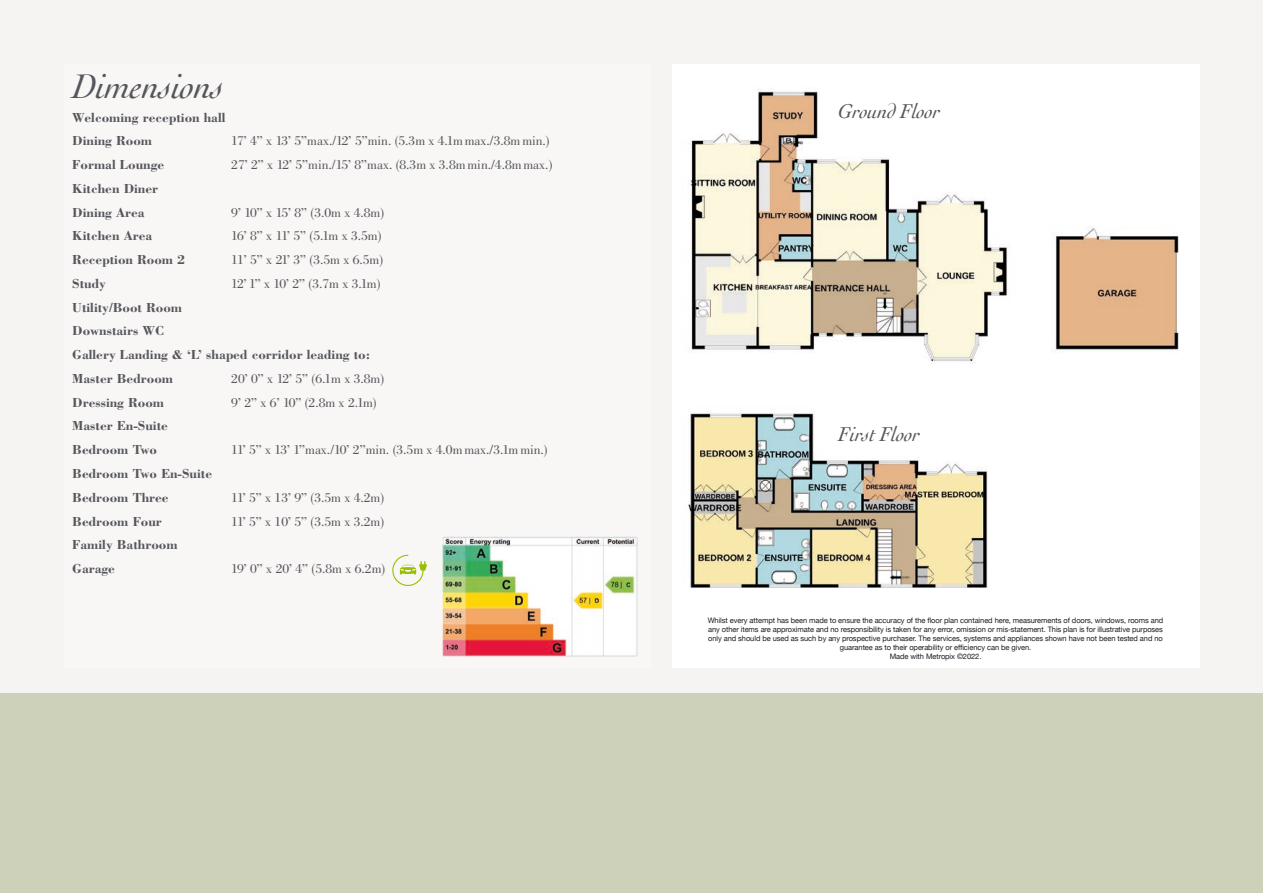
<style>
.page{position:relative;width:1263px;height:893px;background:#f5f4f2}
.page>*{position:absolute;margin:0;border:0;box-sizing:border-box;transform-origin:0 0}
.t1{font:italic 36px "Cochin";letter-spacing:-.01em;color:#56575c}
.t2{font:italic 21px "Cochin";letter-spacing:-.01em;color:#56575c}
.t3{font:13.5px "Bodoni";color:#56575c}
.t4{font:700 13.5px "Bodoni";color:#56575c}
.t5{font:7.5px/9px "Helvetica Neue";letter-spacing:-.01em;color:#1b1c20;text-align:center}
</style>
<div class="page">
<div style="left:0;top:693px;width:1263px;height:200px;background:#cdd1ba"></div>
<div style="left:672px;top:64px;width:527px;height:604px;background:#fff"></div>
<div style="left:64px;top:64px;width:587px;height:604px;background:#fafaf9"></div>
<img style="left:442px;top:536px;width:195px;height:120px">
<svg style="left:392px;top:555px;width:35px;height:31px"></svg>
<img style="left:689px;top:89px;width:490px;height:276px">
<img style="left:688px;top:412px;width:300px;height:176px">
<p class="t1" style="left:72px;top:62px;width:153px">Dimensions</p>
<p class="t4" style="left:72px;top:109px;width:155px">Welcoming reception hall</p>
<p class="t4" style="left:72px;top:133px;width:81px">Dining Room</p>
<p class="t3" style="left:231px;top:133px;width:320px">17’ 4” x 13’ 5”max./12’ 5”min. (5.3m x 4.1m max./3.8m min.)</p>
<p class="t4" style="left:72px;top:156px;width:93px">Formal Lounge</p>
<p class="t3" style="left:231px;top:157px;width:323px">27’ 2” x 12’ 5”min./15’ 8”max. (8.3m x 3.8m min./4.8m max.)</p>
<p class="t4" style="left:72px;top:180px;width:87px">Kitchen Diner</p>
<p class="t4" style="left:72px;top:204px;width:74px">Dining Area</p>
<p class="t3" style="left:231px;top:205px;width:154px">9’ 10” x 15’ 8” (3.0m x 4.8m)</p>
<p class="t4" style="left:72px;top:228px;width:81px">Kitchen Area</p>
<p class="t3" style="left:231px;top:228px;width:152px">16’ 8” x 11’ 5” (5.1m x 3.5m)</p>
<p class="t4" style="left:72px;top:251px;width:115px">Reception Room 2</p>
<p class="t3" style="left:231px;top:252px;width:153px">11’ 5” x 21’ 3” (3.5m x 6.5m)</p>
<p class="t4" style="left:72px;top:275px;width:35px">Study</p>
<p class="t3" style="left:231px;top:276px;width:151px">12’ 1” x 10’ 2” (3.7m x 3.1m)</p>
<p class="t4" style="left:72px;top:299px;width:111px">Utility/Boot Room</p>
<p class="t4" style="left:72px;top:323px;width:93px">Downstairs WC</p>
<p class="t4" style="left:72px;top:346px;width:299px">Gallery Landing &amp; ‘L’ shaped corridor leading to:</p>
<p class="t4" style="left:72px;top:370px;width:102px">Master Bedroom</p>
<p class="t3" style="left:231px;top:371px;width:154px">20’ 0” x 12’ 5” (6.1m x 3.8m)</p>
<p class="t4" style="left:72px;top:394px;width:93px">Dressing Room</p>
<p class="t3" style="left:231px;top:395px;width:147px">9’ 2” x 6’ 10” (2.8m x 2.1m)</p>
<p class="t4" style="left:72px;top:418px;width:97px">Master En-Suite</p>
<p class="t4" style="left:72px;top:441px;width:86px">Bedroom Two</p>
<p class="t3" style="left:231px;top:442px;width:318px">11’ 5” x 13’ 1”max./10’ 2”min. (3.5m x 4.0m max./3.1m min.)</p>
<p class="t4" style="left:72px;top:465px;width:141px">Bedroom Two En-Suite</p>
<p class="t4" style="left:72px;top:489px;width:98px">Bedroom Three</p>
<p class="t3" style="left:231px;top:490px;width:154px">11’ 5” x 13’ 9” (3.5m x 4.2m)</p>
<p class="t4" style="left:72px;top:513px;width:91px">Bedroom Four</p>
<p class="t3" style="left:231px;top:513px;width:154px">11’ 5” x 10’ 5” (3.5m x 3.2m)</p>
<p class="t4" style="left:72px;top:536px;width:107px">Family Bathroom</p>
<p class="t4" style="left:72px;top:560px;width:44px">Garage</p>
<p class="t3" style="left:231px;top:561px;width:155px">19’ 0” x 20’ 4” (5.8m x 6.2m)</p>
<p class="t2" style="left:838px;top:97px;width:103px">Ground Floor</p>
<p class="t2" style="left:838px;top:420px;width:83px">First Floor</p>
<p class="t5" style="left:708px;top:616px;width:457px">Whilst every attempt has been made to ensure the accuracy of the floor plan contained here, measurements of doors, windows, rooms and any other items are approximate and no responsibility is taken for any error, omission or mis-statement. This plan is for illustrative purposes only and should be used as such by any prospective purchaser. The services, systems and appliances shown have not been tested and no guarantee as to their operability or efficiency can be given.</p>
<p class="t5" style="left:890px;top:652px;width:93px">Made with Metropix ©2022.</p>
</div>
